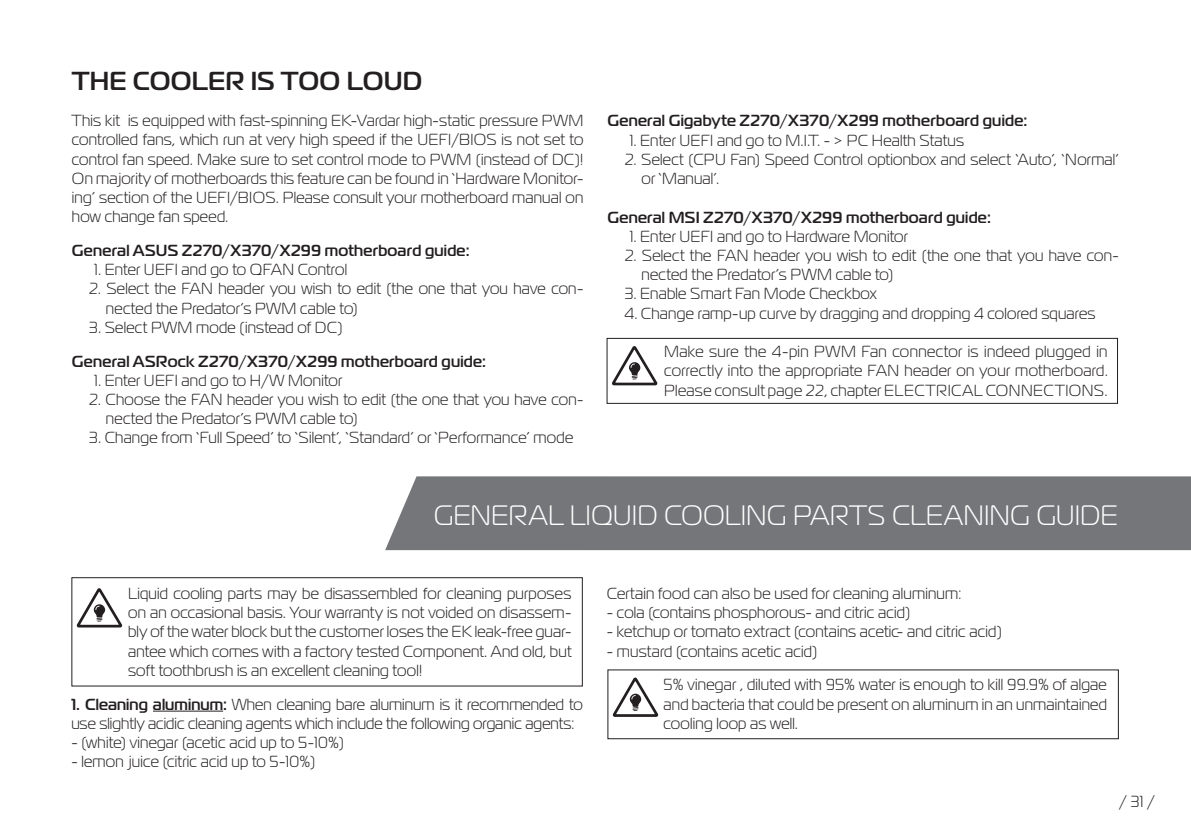
<style>
.page{position:relative;width:1191px;height:840px;background:#fff}
.page>*{position:absolute;margin:0;border:0;box-sizing:border-box;transform-origin:0 0}
.t1{font:28px "Magistral";color:#fff}
.t2{font:700 26px "Magistral";letter-spacing:.01em;color:#231f20}
.t3{font:16px/19.2px "Magistral";letter-spacing:.015em;color:#231f20}
.t4{font:700 16px "Magistral";letter-spacing:.02em;color:#231f20}
.s1{font-weight:700}
</style>
<div class="page">
<div style="left:385px;top:476px;width:806px;height:74px;background:#757679"></div>
<hr style="left:153px;top:710px;width:70px;height:1px;background:#231f20">
<svg style="left:77px;top:588px;width:45px;height:39px"></svg>
<div style="left:71px;top:577px;width:512px;height:109px;border:1px solid #231f20"></div>
<svg style="left:612px;top:677px;width:46px;height:39px"></svg>
<svg style="left:612px;top:346px;width:45px;height:39px"></svg>
<div style="left:606px;top:338px;width:512px;height:65px;border:1px solid #231f20"></div>
<h2 class="t2" style="left:72px;top:64px;width:352px">THE COOLER IS TOO LOUD</h2>
<p class="t3" style="left:72px;top:110px;width:513px;text-align:justify">This kit is equipped with fast-spinning EK-Vardar high-static pressure PWM controlled fans, which run at very high speed if the UEFI/BIOS is not set to control fan speed. Make sure to set control mode to PWM (instead of DC)!<br>On majority of motherboards this feature can be found in ‘Hardware Monitor&shy;ing’ section of the UEFI/BIOS. Please consult your motherboard manual on how change fan speed.</p>
<p class="t4" style="left:72px;top:240px;width:399px">General ASUS Z270/X370/X299 motherboard guide:</p>
<p class="t3" style="left:95px;top:259px;width:254px">1. Enter UEFI and go to QFAN Control</p>
<p class="t3" style="left:106px;top:278px;width:479px;text-indent:-17px">2. Select the FAN header you wish to edit (the one that you have con&shy;nected the Predator’s PWM cable to)</p>
<p class="t3" style="left:89px;top:317px;width:255px">3. Select PWM mode (instead of DC)</p>
<p class="t4" style="left:72px;top:350px;width:416px">General ASRock Z270/X370/X299 motherboard guide:</p>
<p class="t3" style="left:95px;top:370px;width:249px">1. Enter UEFI and go to H/W Monitor</p>
<p class="t3" style="left:106px;top:389px;width:479px;text-indent:-17px">2. Choose the FAN header you wish to edit (the one that you have con&shy;nected the Predator’s PWM cable to)</p>
<p class="t3" style="left:89px;top:427px;width:486px">3. Change from ‘Full Speed’ to ‘Silent’, ‘Standard’ or ‘Performance’ mode</p>
<p class="t4" style="left:607px;top:110px;width:421px">General Gigabyte Z270/X370/X299 motherboard guide:</p>
<p class="t3" style="left:630px;top:130px;width:335px">1. Enter UEFI and go to M.I.T. - &gt; PC Health Status</p>
<p class="t3" style="left:641px;top:149px;width:479px;text-indent:-17px">2. Select (CPU Fan) Speed Control optionbox and select ‘Auto’, ‘Normal’ or ‘Manual’.</p>
<p class="t4" style="left:607px;top:206px;width:385px">General MSI Z270/X370/X299 motherboard guide:</p>
<p class="t3" style="left:630px;top:226px;width:279px">1. Enter UEFI and go to Hardware Monitor</p>
<p class="t3" style="left:641px;top:245px;width:479px;text-indent:-17px">2. Select the FAN header you wish to edit (the one that you have con&shy;nected the Predator’s PWM cable to)</p>
<p class="t3" style="left:624px;top:283px;width:254px">3. Enable Smart Fan Mode Checkbox</p>
<p class="t3" style="left:624px;top:303px;width:473px">4. Change ramp-up curve by dragging and dropping 4 colored squares</p>
<p class="t3" style="left:664px;top:341px;width:445px;text-align:justify">Make sure the 4-pin PWM Fan connector is indeed plugged in correctly into the appropriate FAN header on your motherboard.<br>Please consult page 22, chapter ELECTRICAL CONNECTIONS.</p>
<h1 class="t1" style="left:434px;top:497px;width:685px">GENERAL LIQUID COOLING PARTS CLEANING GUIDE</h1>
<p class="t3" style="left:128px;top:583px;width:445px;text-align:justify">Liquid cooling parts may be disassembled for cleaning purposes on an occasional basis. Your warranty is not voided on disassem&shy;bly of the water block but the customer loses the EK leak-free guar&shy;antee which comes with a factory tested Component. And old, but soft toothbrush is an excellent cleaning tool!</p>
<p class="t3" style="left:71px;top:693px;width:513px"><span class="s1">1. Cleaning aluminum:</span> When cleaning bare aluminum is it recommended to use slightly acidic cleaning agents which include the following organic agents:</p>
<p class="t3" style="left:71px;top:731px;width:274px">- (white) vinegar (acetic acid up to 5-10%)</p>
<p class="t3" style="left:71px;top:751px;width:245px">- lemon juice (citric acid up to 5-10%)</p>
<p class="t3" style="left:607px;top:583px;width:356px">Certain food can also be used for cleaning aluminum:</p>
<p class="t3" style="left:607px;top:602px;width:305px">- cola (contains phosphorous- and citric acid)</p>
<p class="t3" style="left:607px;top:621px;width:396px">- ketchup or tomato extract (contains acetic- and citric acid)</p>
<p class="t3" style="left:663px;top:633px;width:445px;line-height:33.6px;text-indent:-57px">- mustard (contains acetic acid)<br>5% vinegar , diluted with 95% water is enough to kill 99.9% of algae</p>
<p class="t3" style="left:663px;top:693px;width:445px">and bacteria that could be present on aluminum in an unmaintained cooling loop as well.</p>
<p class="t3" style="left:1119px;top:791px;width:37px">/ 31 /</p>
</div>
